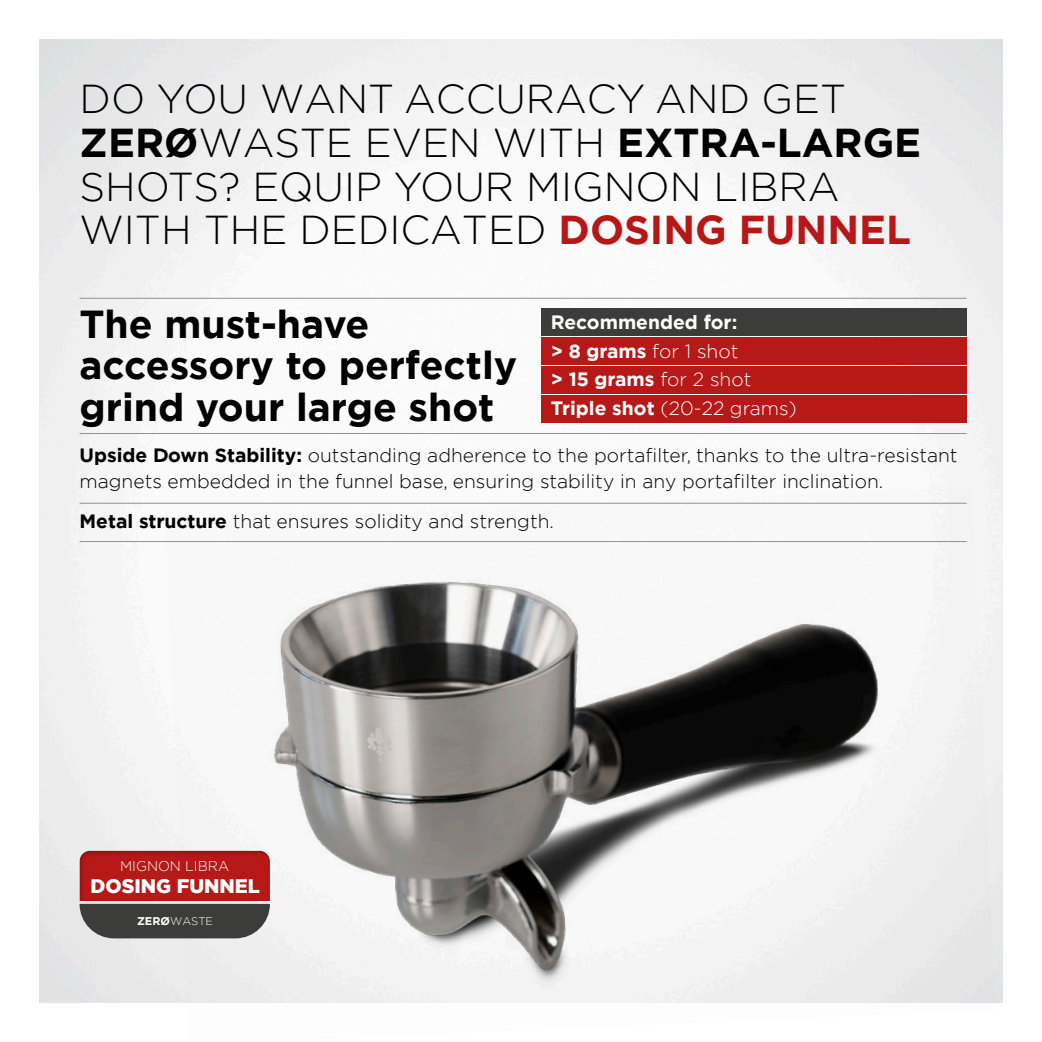
<style>
.page{position:relative;width:1042px;height:1042px;background:#fff}
.page>*{position:absolute;margin:0;border:0;box-sizing:border-box;transform-origin:0 0}
.t1{font:300 40.25px/43.8px "Gotham";color:#000}
.t2{font:700 38.85px/41.1px "Gotham";color:#000}
.t3{font:900 19.6px "Gotham";color:#fff}
.t4{font:300 19.25px/26.2px "Gotham";color:#000}
.t5{font:300 19.25px "Gotham";color:#fff}
.t6{font:700 19.25px "Gotham";color:#fff}
.t7{font:300 14px "Gotham";color:#fff}
.t8{font:300 11.2px "Gotham";color:#fff}
.s1{font-weight:700}
.s2{font-weight:700;color:#b71817}
.s3{font-weight:300}
</style>
<div class="page">
<img style="left:40px;top:40px;width:962px;height:962px">
<img style="left:165px;top:487px;width:830px;height:516px">
<div style="left:78px;top:849px;width:192px;height:54px;background:#000;opacity:.35"></div>
<svg style="left:80px;top:851px;width:190px;height:87px;background:#8c3331"></svg>
<hr style="left:80px;top:433px;width:886px;height:1px;background:#919191">
<hr style="left:80px;top:298px;width:886px;height:1px;background:#919191">
<hr style="left:80px;top:503px;width:886px;height:1px;background:#919191">
<hr style="left:80px;top:541px;width:886px;height:1px;background:#919191">
<div style="left:541px;top:337px;width:425px;height:27px;background:#b71918"></div>
<div style="left:541px;top:308px;width:425px;height:27px;background:#3c3c3a"></div>
<div style="left:541px;top:366px;width:425px;height:27px;background:#b71918"></div>
<div style="left:541px;top:395px;width:425px;height:27px;background:#b71918"></div>
<p class="t1" style="left:80px;top:76px;width:843px">DO YOU WANT ACCURACY AND GET<br><span class="s1">ZERØ</span>WASTE EVEN WITH <span class="s1">EXTRA-LARGE<br></span>SHOTS? EQUIP YOUR MIGNON LIBRA<br>WITH THE DEDICATED <span class="s2">DOSING FUNNEL</span></p>
<p class="t2" style="left:80px;top:304px;width:439px">The must-have accessory to perfectly grind your large shot</p>
<p class="t6" style="left:551px;top:309px;width:188px">Recommended for:</p>
<p class="t5" style="left:551px;top:338px;width:189px"><span class="s1">&gt; 8 grams</span> for 1 shot</p>
<p class="t6" style="left:551px;top:367px;width:202px">&gt; 15 grams <span class="s3">for 2 shot</span></p>
<p class="t5" style="left:551px;top:396px;width:247px"><span class="s1">Triple shot</span> (20-22 grams)</p>
<p class="t4" style="left:80px;top:441px;width:879px"><span class="s1">Upside Down Stability:</span> outstanding adherence to the portafilter, thanks to the ultra-resistant magnets embedded in the funnel base, ensuring stability in any portafilter inclination.</p>
<p class="t4" style="left:80px;top:508px;width:476px"><span class="s1">Metal structure</span> that ensures solidity and strength.</p>
<p class="t7" style="left:120px;top:857px;width:111px">MIGNON LIBRA</p>
<p class="t3" style="left:90px;top:872px;width:171px">DOSING FUNNEL</p>
<p class="t8" style="left:137px;top:914px;width:77px"><span class="s1">ZERØ</span>WASTE</p>
</div>
